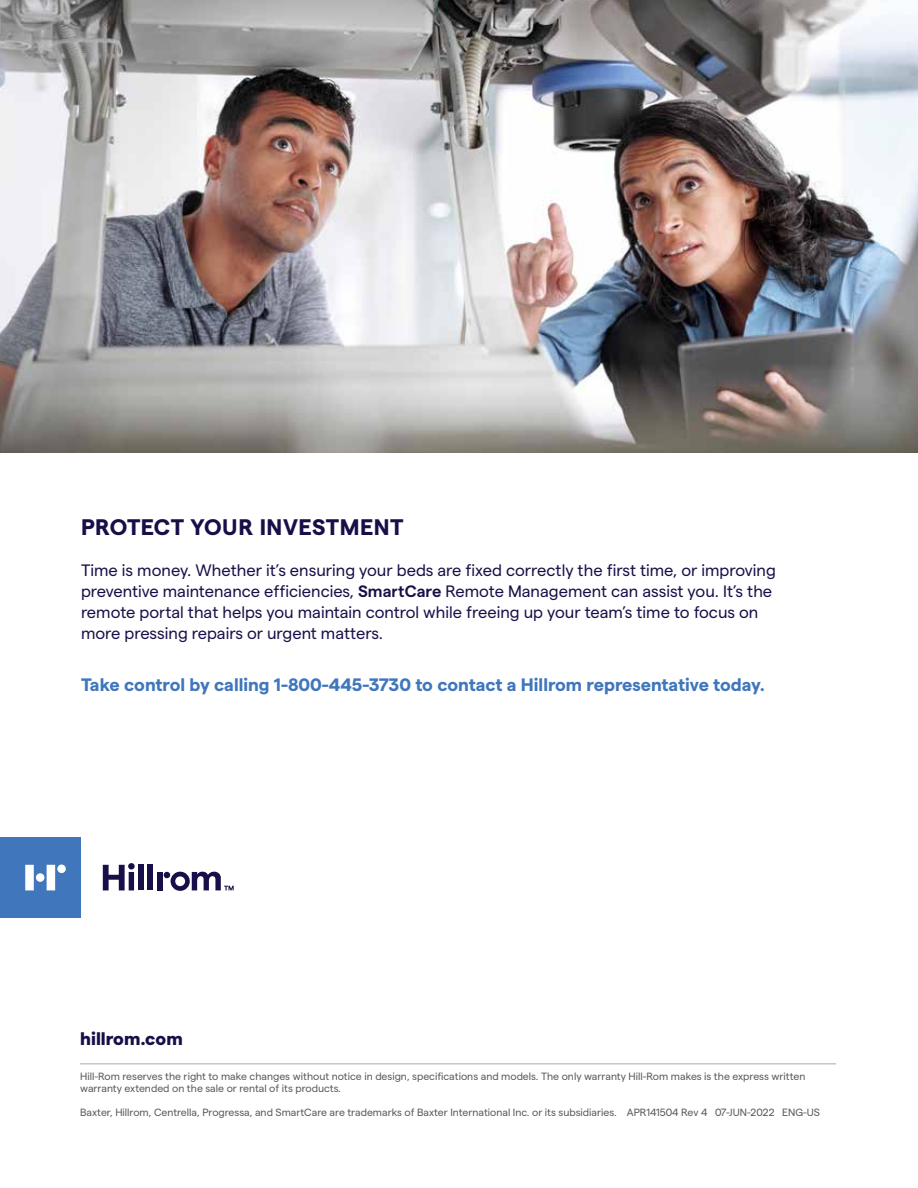
<style>
.page{position:relative;width:918px;height:1188px;background:#fff}
.page>*{position:absolute;margin:0;border:0;box-sizing:border-box;transform-origin:0 0}
.t1{font:700 22.5px "Matter";letter-spacing:.025em;color:#171048}
.t2{font:700 18px "Matter";color:#4076bb}
.t3{font:800 18px "Matter";color:#171048}
.t4{font:16.5px/21px "Matter";color:#171048}
.t5{font:10.5px/12px "Matter";color:#58595b}
.s1{font-weight:600}
</style>
<div class="page">
<hr style="left:80px;top:1063px;width:756px;height:1px;background:#9daeb7">
<img style="left:0;top:0;width:918px;height:453px">
<div style="left:0;top:837px;width:81px;height:81px;background:#4076bb"></div>
<svg style="left:25px;top:865px;width:9px;height:25px"></svg>
<svg style="left:47px;top:865px;width:8px;height:25px"></svg>
<div style="left:57px;top:865px;width:9px;height:8px;background:#fff;border-radius:50%"></div>
<div style="left:138px;top:864px;width:6px;height:26px;background:#171048"></div>
<div style="left:148px;top:864px;width:5px;height:26px;background:#171048"></div>
<div style="left:157px;top:872px;width:5px;height:18px;background:#171048"></div>
<svg style="left:103px;top:863px;width:32px;height:27px"></svg>
<div style="left:36px;top:873px;width:8px;height:9px;background:#fff;border-radius:50%"></div>
<svg style="left:164px;top:872px;width:70px;height:19px"></svg>
<h1 class="t1" style="left:81px;top:511px;width:324px">PROTECT YOUR INVESTMENT</h1>
<p class="t4" style="left:81px;top:559px;width:696px">Time is money. Whether it’s ensuring your beds are fixed correctly the first time, or improving preventive maintenance efficiencies, <span class="s1">SmartCare</span> Remote Management can assist you. It’s the remote portal that helps you maintain control while freeing up your team’s time to focus on more pressing repairs or urgent matters.</p>
<h2 class="t2" style="left:81px;top:672px;width:685px">Take control by calling 1-800-445-3730 to contact a Hillrom representative today.</h2>
<h2 class="t3" style="left:80px;top:1026px;width:104px">hillrom.com</h2>
<p class="t5" style="left:80px;top:1069px;width:727px">Hill-Rom reserves the right to make changes without notice in design, specifications and models. The only warranty Hill-Rom makes is the express written warranty extended on the sale or rental of its products.</p>
<p class="t5" style="left:80px;top:1105px;width:741px">Baxter, Hillrom, Centrella, Progressa, and SmartCare are trademarks of Baxter International Inc. or its subsidiaries. APR141504 Rev 4 07-JUN-2022 ENG-US</p>
</div>
